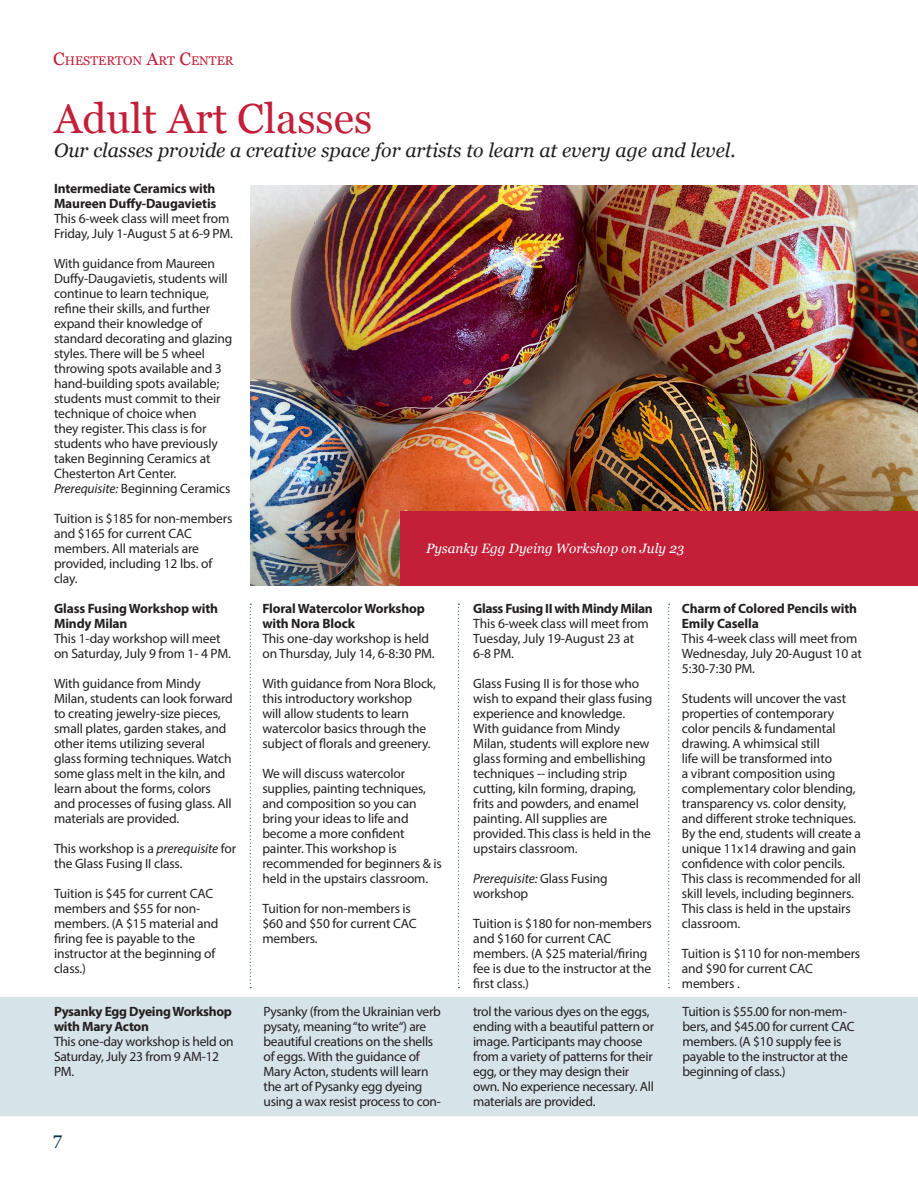
<style>
.page{position:relative;width:918px;height:1188px;background:#fff}
.page>*{position:absolute;margin:0;border:0;box-sizing:border-box;transform-origin:0 0}
.t1{font:42px "Georgia";color:#c31f39}
.t2{font:italic 19.5px "Georgia";color:#231f20}
.t3{font:18px "Georgia";color:#00344b}
.t4{font:13.5px/15px "Myriad Pro";letter-spacing:-.01em;color:#231f20}
.t5{font:700 13.5px/15px "Myriad Pro";letter-spacing:-.01em;color:#231f20}
.t6{font:italic 13.5px "Georgia";color:#fff}
.t7{font:700 13.5px "Myriad Pro";letter-spacing:-.03em;color:#231f20}
.t8{font:12.6px "Georgia";color:#c31f39}
.s1{font-size:18px}
.s2{font-style:italic}
</style>
<div class="page">
<svg style="left:250px;top:604px;width:1px;height:384px"></svg>
<svg style="left:458px;top:604px;width:1px;height:384px"></svg>
<svg style="left:668px;top:604px;width:2px;height:384px"></svg>
<div style="left:0;top:997px;width:918px;height:119px;background:#d6e3e9"></div>
<img style="left:251px;top:185px;width:667px;height:400px">
<div style="left:401px;top:511px;width:517px;height:74px;background:#c31f39"></div>
<p class="t8" style="left:53px;top:51px;width:182px"><span class="s1">C</span>HESTERTON <span class="s1">A</span>RT <span class="s1">C</span>ENTER</p>
<h1 class="t1" style="left:54px;top:87px;width:319px">Adult Art Classes</h1>
<h2 class="t2" style="left:54px;top:136px;width:683px">Our classes provide a creative space for artists to learn at every age and level.</h2>
<p class="t5" style="left:54px;top:180px;width:164px">Intermediate Ceramics with<br>Maureen Duffy-Daugavietis</p>
<p class="t4" style="left:54px;top:210px;width:181px">This 6-week class will meet from<br>Friday, July 1-August 5 at 6-9 PM.</p>
<p class="t4" style="left:54px;top:255px;width:180px">With guidance from Maureen<br>Duffy-Daugavietis, students will continue to learn technique, refine their skills, and further expand their knowledge of standard decorating and glazing styles. There will be 5 wheel throwing spots available and 3 hand-building spots available; students must commit to their technique of choice when<br>they register. This class is for students who have previously taken Beginning Ceramics at<br>Chesterton Art Center.<br><span class="s2">Prerequisite:</span> Beginning Ceramics</p>
<p class="t4" style="left:54px;top:510px;width:180px">Tuition is $185 for non-members and $165 for current CAC members. All materials are provided, including 12 lbs. of clay.</p>
<p class="t5" style="left:54px;top:600px;width:166px">Glass Fusing Workshop with<br>Mindy Milan</p>
<p class="t4" style="left:54px;top:630px;width:179px">This 1-day workshop will meet on Saturday, July 9 from 1- 4 PM.</p>
<p class="t4" style="left:54px;top:675px;width:180px">With guidance from Mindy<br>Milan, students can look forward to creating jewelry-size pieces, small plates, garden stakes, and other items utilizing several glass forming techniques. Watch some glass melt in the kiln, and learn about the forms, colors and processes of fusing glass. All materials are provided.</p>
<p class="t4" style="left:54px;top:840px;width:184px">This workshop is a <span class="s2">prerequisite</span> for the Glass Fusing II class.</p>
<p class="t4" style="left:54px;top:885px;width:166px">Tuition is $45 for current CAC members and $55 for non&shy;members. (A $15 material and firing fee is payable to the instructor at the beginning of class.)</p>
<p class="t6" style="left:426px;top:539px;width:260px">Pysanky Egg Dyeing Workshop on July 23</p>
<p class="t5" style="left:682px;top:601px;width:177px">Charm of Colored Pencils with<br>Emily Casella</p>
<p class="t4" style="left:682px;top:631px;width:182px">This 4-week class will meet from<br>Wednesday, July 20-August 10 at<br>5:30-7:30 PM.</p>
<p class="t4" style="left:682px;top:691px;width:181px">Students will uncover the vast properties of contemporary color pencils &amp; fundamental drawing. A whimsical still<br>life will be transformed into<br>a vibrant composition using complementary color blending, transparency vs. color density, and different stroke techniques.<br>By the end, students will create a unique 11x14 drawing and gain confidence with color pencils.<br>This class is recommended for all skill levels, including beginners.<br>This class is held in the upstairs classroom.</p>
<p class="t4" style="left:682px;top:946px;width:180px">Tuition is $110 for non-members and $90 for current CAC members .</p>
<p class="t7" style="left:473px;top:600px;width:181px">Glass Fusing II with Mindy Milan</p>
<p class="t4" style="left:473px;top:616px;width:177px">This 6-week class will meet from<br>Tuesday, July 19-August 23 at<br>6-8 PM.</p>
<p class="t4" style="left:473px;top:676px;width:181px">Glass Fusing II is for those who wish to expand their glass fusing experience and knowledge.<br>With guidance from Mindy<br>Milan, students will explore new glass forming and embellishing techniques -- including strip cutting, kiln forming, draping, frits and powders, and enamel painting. All supplies are provided. This class is held in the upstairs classroom.</p>
<p class="t4" style="left:473px;top:871px;width:136px"><span class="s2">Prerequisite:</span> Glass Fusing workshop</p>
<p class="t4" style="left:473px;top:916px;width:180px">Tuition is $180 for non-members and $160 for current CAC members. (A $25 material/firing fee is due to the instructor at the first class.)</p>
<p class="t5" style="left:262px;top:601px;width:164px">Floral Watercolor Workshop with Nora Block</p>
<p class="t4" style="left:262px;top:631px;width:174px">This one-day workshop is held on Thursday, July 14, 6-8:30 PM.</p>
<p class="t4" style="left:262px;top:676px;width:175px">With guidance from Nora Block, this introductory workshop<br>will allow students to learn watercolor basics through the subject of florals and greenery.</p>
<p class="t4" style="left:262px;top:766px;width:181px">We will discuss watercolor supplies, painting techniques, and composition so you can bring your ideas to life and become a more confident painter. This workshop is recommended for beginners &amp; is held in the upstairs classroom.</p>
<p class="t4" style="left:262px;top:901px;width:156px">Tuition for non-members is $60 and $50 for current CAC members.</p>
<p class="t5" style="left:54px;top:1003px;width:179px">Pysanky Egg Dyeing Workshop with Mary Acton</p>
<p class="t4" style="left:54px;top:1033px;width:181px">This one-day workshop is held on<br>Saturday, July 23 from 9 AM-12<br>PM.</p>
<h3 class="t3" style="left:53px;top:1126px;width:11px">7</h3>
<p class="t4" style="left:264px;top:1003px;width:179px">Pysanky (from the Ukrainian verb pysaty, meaning “to write“) are beautiful creations on the shells of eggs. With the guidance of<br>Mary Acton, students will learn the art of Pysanky egg dyeing using a wax resist process to con-</p>
<p class="t4" style="left:473px;top:1003px;width:183px">trol the various dyes on the eggs, ending with a beautiful pattern or image. Participants may choose from a variety of patterns for their egg, or they may design their own. No experience necessary. All materials are provided.</p>
<p class="t4" style="left:683px;top:1003px;width:174px">Tuition is $55.00 for non-mem&shy;bers, and $45.00 for current CAC members. (A $10 supply fee is payable to the instructor at the beginning of class.)</p>
</div>
